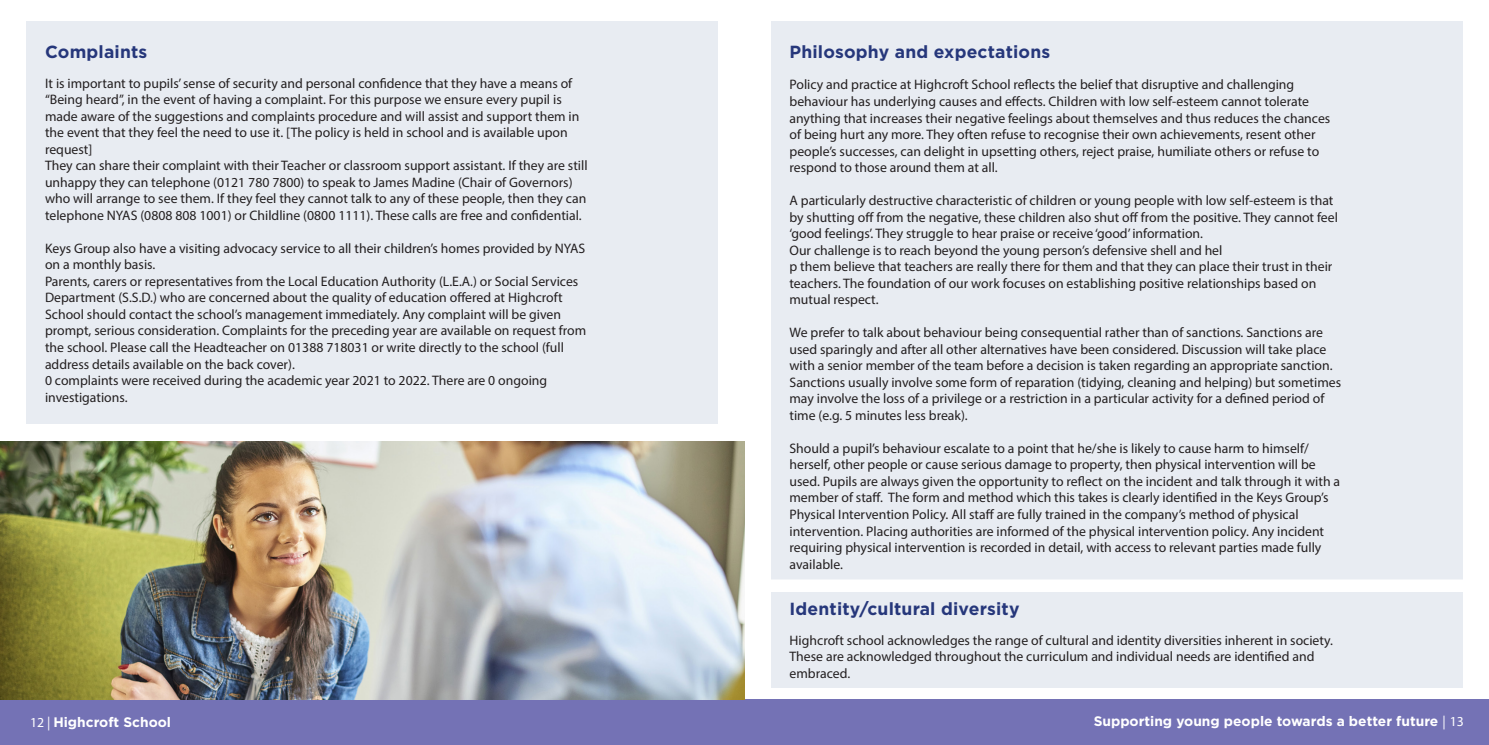
<style>
.page{position:relative;width:1489px;height:745px;background:#fff}
.page>*{position:absolute;margin:0;border:0;box-sizing:border-box;transform-origin:0 0}
.t1{font:700 17.5px "Gotham";letter-spacing:.01em;color:#26377b}
.t2{font:13.75px/16.5px "Myriad Pro";color:#231f20}
.t3{font:700 13.75px "Gotham";color:#fff}
.s1{font-family:"Myriad Pro";font-weight:400}
</style>
<div class="page">
<div style="left:0;top:699px;width:1488px;height:45px;background:#7472b5"></div>
<div style="left:771px;top:22px;width:691px;height:665px;background:#e8ecf2"></div>
<div style="left:27px;top:22px;width:691px;height:401px;background:#e8ecf2"></div>
<img style="left:0;top:441px;width:744px;height:258px">
<div style="left:755px;top:579px;width:723px;height:12px;background:#fff"></div>
<p class="t1" style="left:45px;top:42px;width:104px">Complaints</p>
<p class="t1" style="left:789px;top:42px;width:262px">Philosophy and expectations</p>
<p class="t2" style="left:45px;top:75px;width:536px">It is important to pupils’ sense of security and personal confidence that they have a means of “Being heard”, in the event of having a complaint. For this purpose we ensure every pupil is made aware of the suggestions and complaints procedure and will assist and support them in the event that they feel the need to use it. [The policy is held in school and is available upon request]</p>
<p class="t2" style="left:45px;top:157px;width:544px">They can share their complaint with their Teacher or classroom support assistant. If they are still unhappy they can telephone (0121 780 7800) to speak to James Madine (Chair of Governors) who will arrange to see them. If they feel they cannot talk to any of these people, then they can telephone NYAS (0808 808 1001) or Childline (0800 1111). These calls are free and confidential.</p>
<p class="t2" style="left:45px;top:240px;width:541px">Keys Group also have a visiting advocacy service to all their children’s homes provided by NYAS on a monthly basis.</p>
<p class="t2" style="left:45px;top:273px;width:542px">Parents, carers or representatives from the Local Education Authority (L.E.A.) or Social Services Department (S.S.D.) who are concerned about the quality of education offered at Highcroft School should contact the school’s management immediately. Any complaint will be given prompt, serious consideration. Complaints for the preceding year are available on request from the school. Please call the Headteacher on 01388 718031 or write directly to the school (full address details available on the back cover).</p>
<p class="t2" style="left:45px;top:372px;width:503px">0 complaints were received during the academic year 2021 to 2022. There are 0 ongoing investigations.</p>
<p class="t2" style="left:789px;top:76px;width:542px">Policy and practice at Highcroft School reflects the belief that disruptive and challenging behaviour has underlying causes and effects. Children with low self-esteem cannot tolerate anything that increases their negative feelings about themselves and thus reduces the chances of being hurt any more. They often refuse to recognise their own achievements, resent other people’s successes, can delight in upsetting others, reject praise, humiliate others or refuse to respond to those around them at all.</p>
<p class="t2" style="left:789px;top:192px;width:550px">A particularly destructive characteristic of children or young people with low self-esteem is that by shutting off from the negative, these children also shut off from the positive. They cannot feel ‘good feelings’. They struggle to hear praise or receive ‘good’ information.</p>
<p class="t2" style="left:789px;top:241px;width:434px">Our challenge is to reach beyond the young person’s defensive shell and hel</p>
<p class="t2" style="left:789px;top:258px;width:544px">p them believe that teachers are really there for them and that they can place their trust in their teachers. The foundation of our work focuses on establishing positive relationships based on mutual respect.</p>
<p class="t2" style="left:789px;top:324px;width:553px">We prefer to talk about behaviour being consequential rather than of sanctions. Sanctions are used sparingly and after all other alternatives have been considered. Discussion will take place with a senior member of the team before a decision is taken regarding an appropriate sanction.<br>Sanctions usually involve some form of reparation (tidying, cleaning and helping) but sometimes may involve the loss of a privilege or a restriction in a particular activity for a defined period of time (e.g. 5 minutes less break).</p>
<p class="t2" style="left:789px;top:439px;width:552px">Should a pupil’s behaviour escalate to a point that he/she is likely to cause harm to himself/ herself, other people or cause serious damage to property, then physical intervention will be used. Pupils are always given the opportunity to reflect on the incident and talk through it with a member of staff. The form and method which this takes is clearly identified in the Keys Group’s Physical Intervention Policy. All staff are fully trained in the company’s method of physical intervention. Placing authorities are informed of the physical intervention policy. Any incident requiring physical intervention is recorded in detail, with access to relevant parties made fully available.</p>
<p class="t1" style="left:789px;top:598px;width:231px">Identity/cultural diversity</p>
<p class="t2" style="left:789px;top:631px;width:545px">Highcroft school acknowledges the range of cultural and identity diversities inherent in society.<br>These are acknowledged throughout the curriculum and individual needs are identified and embraced.</p>
<p class="t3" style="left:30px;top:713px;width:142px"><span class="s1">12 |</span> Highcroft School</p>
<p class="t3" style="left:1093px;top:713px;width:372px">Supporting young people towards a better future <span class="s1">| 13</span></p>
</div>
